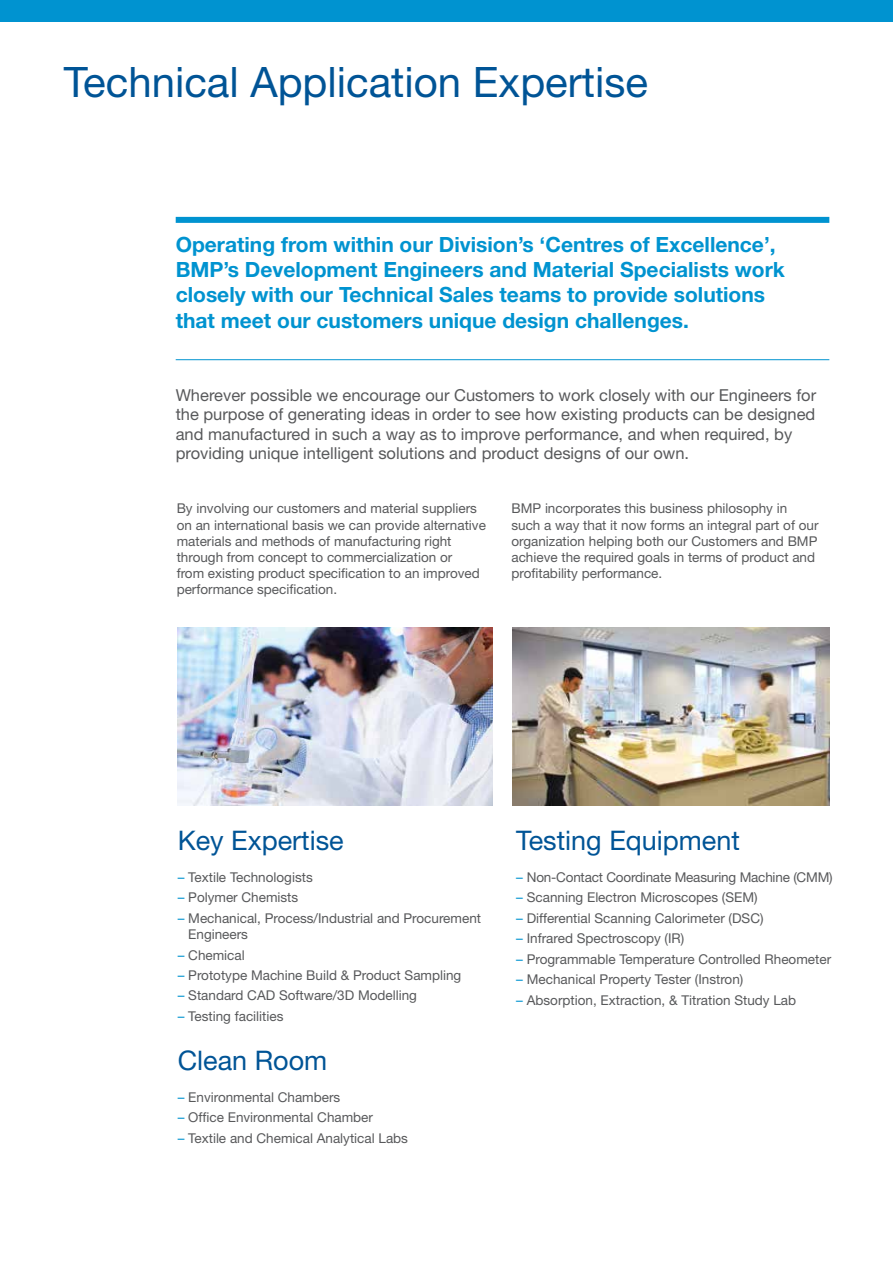
<style>
.page{position:relative;width:893px;height:1263px;background:#fff}
.page>*{position:absolute;margin:0;border:0;box-sizing:border-box;transform-origin:0 0}
.t1{font:42px "Helvetica Neue";color:#005496}
.t2{font:27px "Helvetica Neue";color:#005496}
.t3{font:700 21px/25.2px "Helvetica Neue";color:#0093d0}
.t4{font:16.5px/19.5px "Helvetica Neue";color:#58595b}
.t5{font:13.5px/16.2px "Helvetica Neue";color:#58595b}
.s1{color:#0093d0}
</style>
<div class="page">
<div style="left:0;top:0;width:893px;height:21px;background:#0093d0"></div>
<div style="left:176px;top:217px;width:653px;height:6px;background:#0093d0"></div>
<hr style="left:176px;top:359px;width:653px;height:1px;background:#0093d0">
<img style="left:513px;top:627px;width:316px;height:178px">
<img style="left:178px;top:627px;width:314px;height:178px">
<h1 class="t1" style="left:64px;top:57px;width:586px">Technical Application Expertise</h1>
<h3 class="t3" style="left:176px;top:231px;width:611px">Operating from within our Division’s ‘Centres of Excellence’, BMP’s Development Engineers and Material Specialists work closely with our Technical Sales teams to provide solutions that meet our customers unique design challenges.</h3>
<p class="t4" style="left:176px;top:385px;width:642px">Wherever possible we encourage our Customers to work closely with our Engineers for the purpose of generating ideas in order to see how existing products can be designed and manufactured in such a way as to improve performance, and when required, by providing unique intelligent solutions and product designs of our own.</p>
<p class="t5" style="left:177px;top:500px;width:311px">By involving our customers and material suppliers on an international basis we can provide alternative materials and methods of manufacturing right through from concept to commercialization or<br>from existing product specification to an improved performance specification.</p>
<p class="t5" style="left:511px;top:500px;width:309px">BMP incorporates this business philosophy in such a way that it now forms an integral part of our organization helping both our Customers and BMP achieve the required goals in terms of product and profitability performance.</p>
<h2 class="t2" style="left:178px;top:824px;width:167px">Key Expertise</h2>
<p class="t5" style="left:178px;top:869px;width:137px"><span class="s1">–</span> Textile Technologists</p>
<p class="t5" style="left:178px;top:889px;width:122px"><span class="s1">–</span> Polymer Chemists</p>
<p class="t5" style="left:188px;top:910px;width:294px;text-indent:-11px"><span class="s1">–</span> Mechanical, Process/Industrial and Procurement<br>Engineers</p>
<p class="t5" style="left:178px;top:946px;width:69px"><span class="s1">–</span> Chemical</p>
<p class="t5" style="left:178px;top:967px;width:285px"><span class="s1">–</span> Prototype Machine Build &amp; Product Sampling</p>
<p class="t5" style="left:178px;top:987px;width:241px"><span class="s1">–</span> Standard CAD Software/3D Modelling</p>
<p class="t5" style="left:178px;top:1008px;width:107px"><span class="s1">–</span> Testing facilities</p>
<h2 class="t2" style="left:178px;top:1044px;width:151px">Clean Room</h2>
<p class="t5" style="left:178px;top:1089px;width:164px"><span class="s1">–</span> Environmental Chambers</p>
<p class="t5" style="left:178px;top:1109px;width:197px"><span class="s1">–</span> Office Environmental Chamber</p>
<p class="t5" style="left:178px;top:1130px;width:232px"><span class="s1">–</span> Textile and Chemical Analytical Labs</p>
<h2 class="t2" style="left:516px;top:824px;width:225px">Testing Equipment</h2>
<p class="t5" style="left:516px;top:869px;width:318px"><span class="s1">–</span> Non-Contact Coordinate Measuring Machine (CMM)</p>
<p class="t5" style="left:516px;top:889px;width:243px"><span class="s1">–</span> Scanning Electron Microscopes (SEM)</p>
<p class="t5" style="left:516px;top:910px;width:249px"><span class="s1">–</span> Differential Scanning Calorimeter (DSC)</p>
<p class="t5" style="left:516px;top:930px;width:170px"><span class="s1">–</span> Infrared Spectroscopy (IR)</p>
<p class="t5" style="left:516px;top:951px;width:316px"><span class="s1">–</span> Programmable Temperature Controlled Rheometer</p>
<p class="t5" style="left:516px;top:971px;width:229px"><span class="s1">–</span> Mechanical Property Tester (Instron)</p>
<p class="t5" style="left:516px;top:992px;width:281px"><span class="s1">–</span> Absorption, Extraction, &amp; Titration Study Lab</p>
</div>
